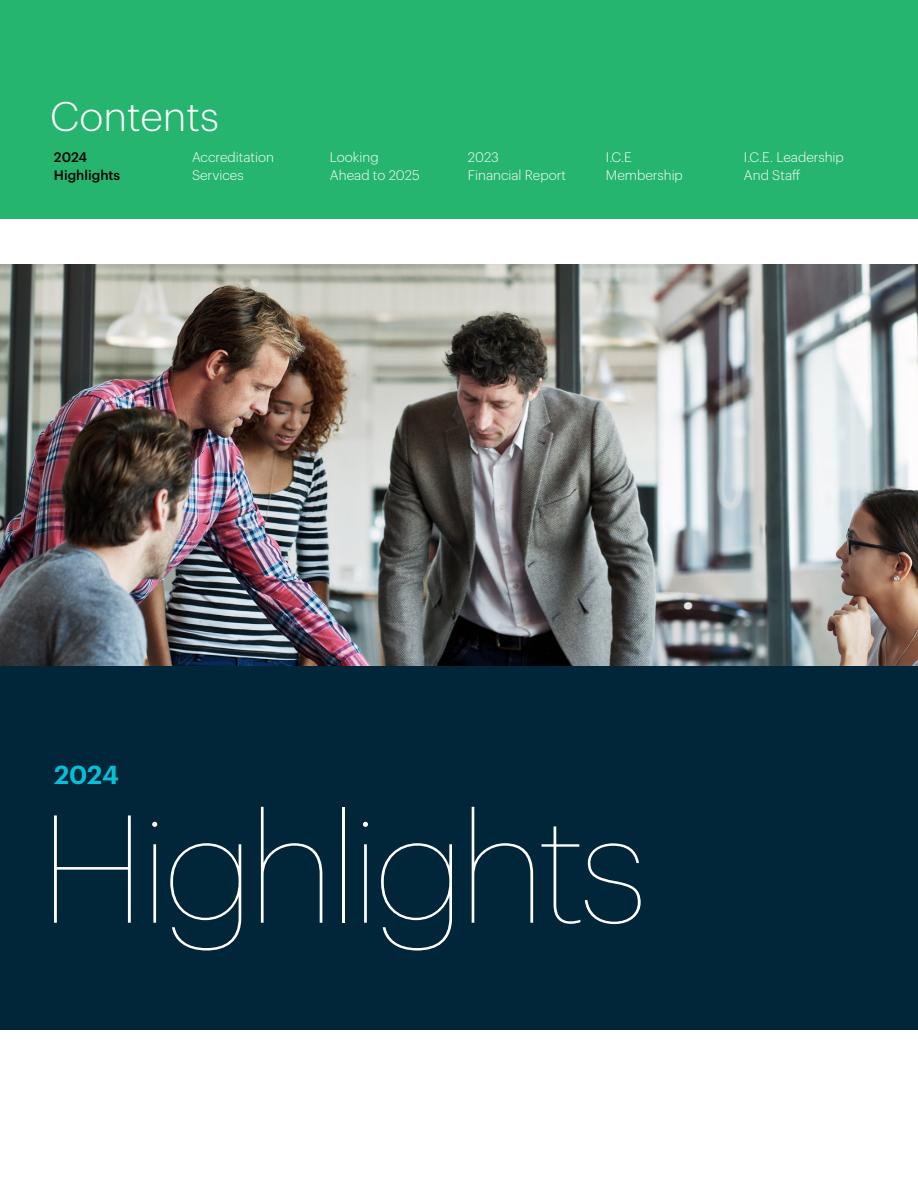
<style>
.page{position:relative;width:918px;height:1188px;background:#fff}
.page>*{position:absolute;margin:0;border:0;box-sizing:border-box;transform-origin:0 0}
.t1{font:100 150px "Graphik";letter-spacing:-.03em;color:#fff}
.t2{font:300 40.5px "Graphik";color:#fff}
.t3{font:600 25.5px "Graphik";color:#08bed5}
.t4{font:300 13.5px/18px "Graphik";color:#fff}
.t5{font:500 13.5px/18px "Graphik";color:#000}
</style>
<div class="page">
<div style="left:0;top:0;width:918px;height:219px;background:#25b56f"></div>
<div style="left:0;top:265px;width:918px;height:765px;background:#012639"></div>
<img style="left:0;top:264px;width:918px;height:402px">
<h2 class="t2" style="left:50px;top:86px;width:170px">Contents</h2>
<p class="t4" style="left:192px;top:147px;width:83px">Accreditation<br>Services</p>
<p class="t4" style="left:330px;top:147px;width:91px">Looking<br>Ahead to 2025</p>
<p class="t4" style="left:468px;top:147px;width:100px">2023<br>Financial Report</p>
<p class="t4" style="left:606px;top:147px;width:78px">I.C.E<br>Membership</p>
<p class="t4" style="left:744px;top:147px;width:101px">I.C.E. Leadership<br>And Staff</p>
<p class="t5" style="left:54px;top:147px;width:68px">2024<br>Highlights</p>
<h3 class="t3" style="left:54px;top:755px;width:66px">2024</h3>
<h1 class="t1" style="left:40px;top:763px;width:609px">Highlights</h1>
</div>
